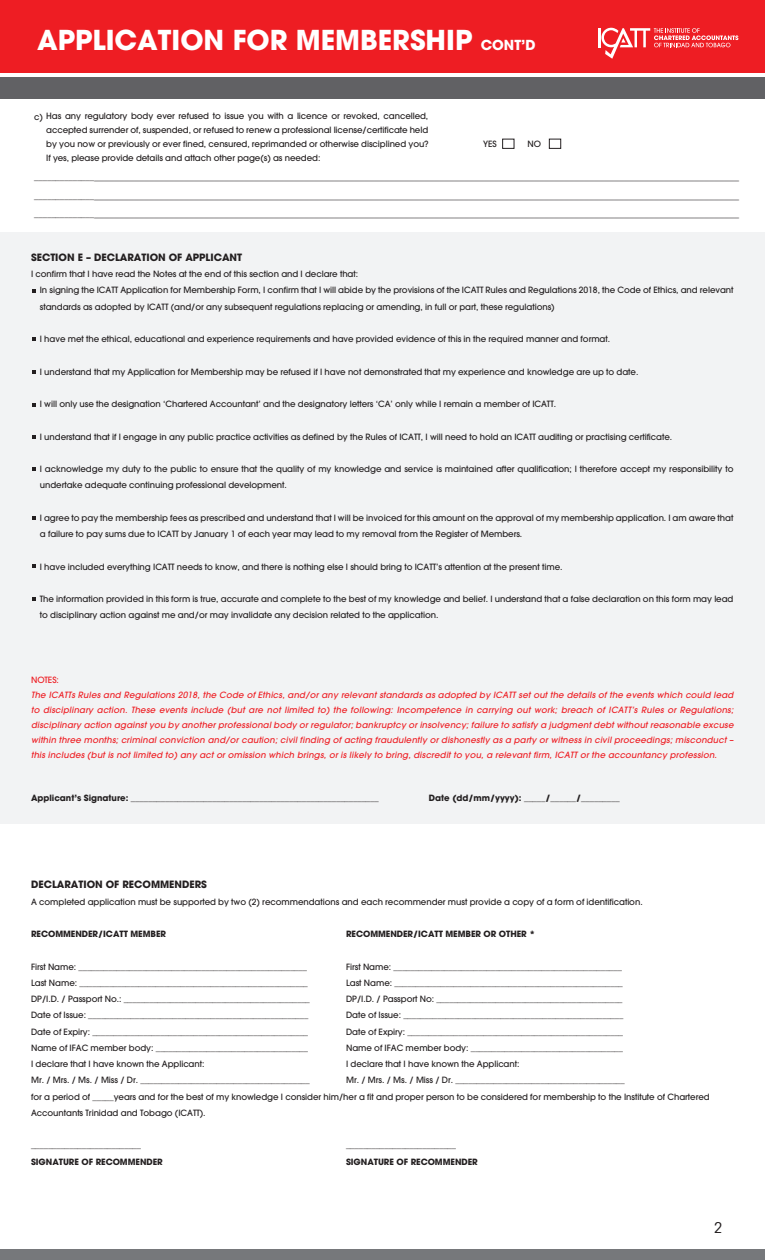
<style>
.page{position:relative;width:765px;height:1260px;background:#fff}
.page>*{position:absolute;margin:0;border:0;box-sizing:border-box;transform-origin:0 0}
.t1{font:700 27.25px "Avant Garde";color:#fff}
.t2{font:condensed 15px "Avant Garde";color:#231f20}
.t3{font:10px/18.2px "Myriad Pro";color:#231f20;text-align:justify}
.t4{font:700 10px "Avant Garde";color:#231f20}
.t5{font:500 8.5px/16.2px "Avant Garde";letter-spacing:-.005em;color:#231f20}
.t6{font:italic 500 8.5px/15px "Avant Garde";letter-spacing:.025em;color:#ee1d23;text-align:justify}
.t7{font:700 8.5px "Avant Garde";letter-spacing:-.005em;color:#231f20}
.t8{font:500 8.5px "Avant Garde";letter-spacing:-.005em;color:#ee1d23}
.s1{font-size:13.75px}
.s2{font-family:"Avant Garde";font-weight:500;font-size:8.5px}
</style>
<div class="page">
<div style="left:0;top:78px;width:765px;height:21px;background:#616164"></div>
<div style="left:0;top:0;width:765px;height:72px;background:#ee1d23"></div>
<div style="left:0;top:1249px;width:765px;height:11px;background:#76787b"></div>
<div style="left:0;top:232px;width:765px;height:591px;background:#f2f3f4"></div>
<div style="left:502px;top:139px;width:12px;height:10px;background:#fff;border:1px solid #231f20"></div>
<div style="left:549px;top:139px;width:12px;height:10px;background:#fff;border:1px solid #231f20"></div>
<hr style="left:598px;top:28px;width:3px;height:19px;background:#fff">
<svg style="left:601px;top:28px;width:137px;height:31px"></svg>
<h1 class="t1" style="left:37px;top:22px;width:500px">APPLICATION FOR MEMBERSHIP <span class="s1">CONT’D</span></h1>
<p class="t5" style="left:46px;top:109px;width:384px;line-height:13.8px;text-align:justify;text-indent:-12px">c) Has any regulatory body ever refused to issue you with a licence or revoked, cancelled, accepted surrender of, suspended, or refused to renew a professional license/certificate held by you now or previously or ever fined, censured, reprimanded or otherwise disciplined you?<br>If yes, please provide details and attach other page(s) as needed:</p>
<p class="t5" style="left:483px;top:136px;width:15px">YES</p>
<p class="t5" style="left:528px;top:136px;width:15px">NO</p>
<p class="t3" style="left:34px;top:168px;width:706px"><span class="s2">______________</span>_________________________________________________________________________________________________________________________________ <span class="s2">______________</span>_________________________________________________________________________________________________________________________________ <span class="s2">______________</span>_________________________________________________________________________________________________________________________________</p>
<p class="t4" style="left:31px;top:251px;width:213px">SECTION E – DECLARATION OF APPLICANT</p>
<p class="t5" style="left:40px;top:266px;width:695px;text-indent:-9px">I confirm that I have read the Notes at the end of this section and I declare that:<br>In signing the ICATT Application for Membership Form, I confirm that I will abide by the provisions of the ICATT Rules and Regulations 2018, the Code of Ethics, and relevant standards as adopted by ICATT (and/or any subsequent regulations replacing or amending, in full or part, these regulations)</p>
<p class="t5" style="left:40px;top:331px;width:572px">I have met the ethical, educational and experience requirements and have provided evidence of this in the required manner and format.</p>
<p class="t5" style="left:40px;top:363px;width:600px">I understand that my Application for Membership may be refused if I have not demonstrated that my experience and knowledge are up to date.</p>
<p class="t5" style="left:40px;top:396px;width:518px">I will only use the designation ‘Chartered Accountant’ and the designatory letters ‘CA’ only while I remain a member of ICATT.</p>
<p class="t5" style="left:40px;top:428px;width:634px">I understand that if I engage in any public practice activities as defined by the Rules of ICATT, I will need to hold an ICATT auditing or practising certificate.</p>
<p class="t5" style="left:40px;top:461px;width:695px">I acknowledge my duty to the public to ensure that the quality of my knowledge and service is maintained after qualification; I therefore accept my responsibility to undertake adequate continuing professional development.</p>
<p class="t5" style="left:40px;top:510px;width:695px">I agree to pay the membership fees as prescribed and understand that I will be invoiced for this amount on the approval of my membership application. I am aware that a failure to pay sums due to ICATT by January 1 of each year may lead to my removal from the Register of Members.</p>
<p class="t5" style="left:40px;top:558px;width:524px">I have included everything ICATT needs to know, and there is nothing else I should bring to ICATT’s attention at the present time.</p>
<p class="t5" style="left:40px;top:591px;width:695px">The information provided in this form is true, accurate and complete to the best of my knowledge and belief. I understand that a false declaration on this form may lead to disciplinary action against me and/or may invalidate any decision related to the application.</p>
<p class="t8" style="left:31px;top:675px;width:29px">NOTES:</p>
<p class="t6" style="left:31px;top:688px;width:704px">The ICATTs Rules and Regulations 2018, the Code of Ethics, and/or any relevant standards as adopted by ICATT set out the details of the events which could lead to disciplinary action. These events include (but are not limited to) the following: Incompetence in carrying out work; breach of ICATT’s Rules or Regulations; disciplinary action against you by another professional body or regulator; bankruptcy or insolvency; failure to satisfy a judgment debt without reasonable excuse within three months; criminal conviction and/or caution; civil finding of acting fraudulently or dishonestly as a party or witness in civil proceedings; misconduct – this includes (but is not limited to) any act or omission which brings, or is likely to bring, discredit to you, a relevant firm, ICATT or the accountancy profession.</p>
<p class="t7" style="left:31px;top:792px;width:349px">Applicant’s Signature: __________________________________________________________</p>
<p class="t7" style="left:429px;top:792px;width:192px">Date (dd/mm/yyyy): _____/______/_________</p>
<p class="t4" style="left:31px;top:878px;width:177px">DECLARATION OF RECOMMENDERS</p>
<p class="t5" style="left:31px;top:893px;width:613px">A completed application must be supported by two (2) recommendations and each recommender must provide a copy of a form of identification.</p>
<p class="t7" style="left:31px;top:928px;width:136px">RECOMMENDER/ICATT MEMBER</p>
<p class="t7" style="left:346px;top:928px;width:191px">RECOMMENDER/ICATT MEMBER OR OTHER *</p>
<p class="t5" style="left:31px;top:958px;width:277px">First Name: ______________________________________________________</p>
<p class="t5" style="left:346px;top:958px;width:277px">First Name: ______________________________________________________</p>
<p class="t5" style="left:31px;top:975px;width:278px">Last Name: ______________________________________________________</p>
<p class="t5" style="left:346px;top:975px;width:278px">Last Name: ______________________________________________________</p>
<p class="t5" style="left:31px;top:991px;width:280px">DP/I.D. / Passport No.: ____________________________________________</p>
<p class="t5" style="left:346px;top:991px;width:278px">DP/I.D. / Passport No: ____________________________________________</p>
<p class="t5" style="left:31px;top:1007px;width:279px">Date of Issue: ____________________________________________________</p>
<p class="t5" style="left:346px;top:1007px;width:279px">Date of Issue: ____________________________________________________</p>
<p class="t5" style="left:31px;top:1023px;width:279px">Date of Expiry: ___________________________________________________</p>
<p class="t5" style="left:346px;top:1023px;width:279px">Date of Expiry: ___________________________________________________</p>
<p class="t5" style="left:31px;top:1040px;width:279px">Name of IFAC member body: ____________________________________</p>
<p class="t5" style="left:346px;top:1040px;width:279px">Name of IFAC member body: ____________________________________</p>
<p class="t5" style="left:31px;top:1056px;width:175px">I declare that I have known the Applicant:</p>
<p class="t5" style="left:346px;top:1056px;width:175px">I declare that I have known the Applicant:</p>
<p class="t5" style="left:31px;top:1072px;width:280px">Mr. / Mrs. / Ms. / Miss / Dr. ________________________________________</p>
<p class="t5" style="left:31px;top:1072px;width:680px;text-indent:315px">Mr. / Mrs. / Ms. / Miss / Dr. ________________________________________<br>for a period of _____years and for the best of my knowledge I consider him/her a fit and proper person to be considered for membership to the Institute of Chartered<br>Accountants Trinidad and Tobago (ICATT).</p>
<p class="t7" style="left:31px;top:1140px;width:112px">__________________________</p>
<p class="t7" style="left:346px;top:1140px;width:112px">__________________________</p>
<p class="t7" style="left:31px;top:1156px;width:133px">SIGNATURE OF RECOMMENDER</p>
<p class="t7" style="left:346px;top:1156px;width:133px">SIGNATURE OF RECOMMENDER</p>
<h2 class="t2" style="left:714px;top:1218px;width:10px">2</h2>
</div>
